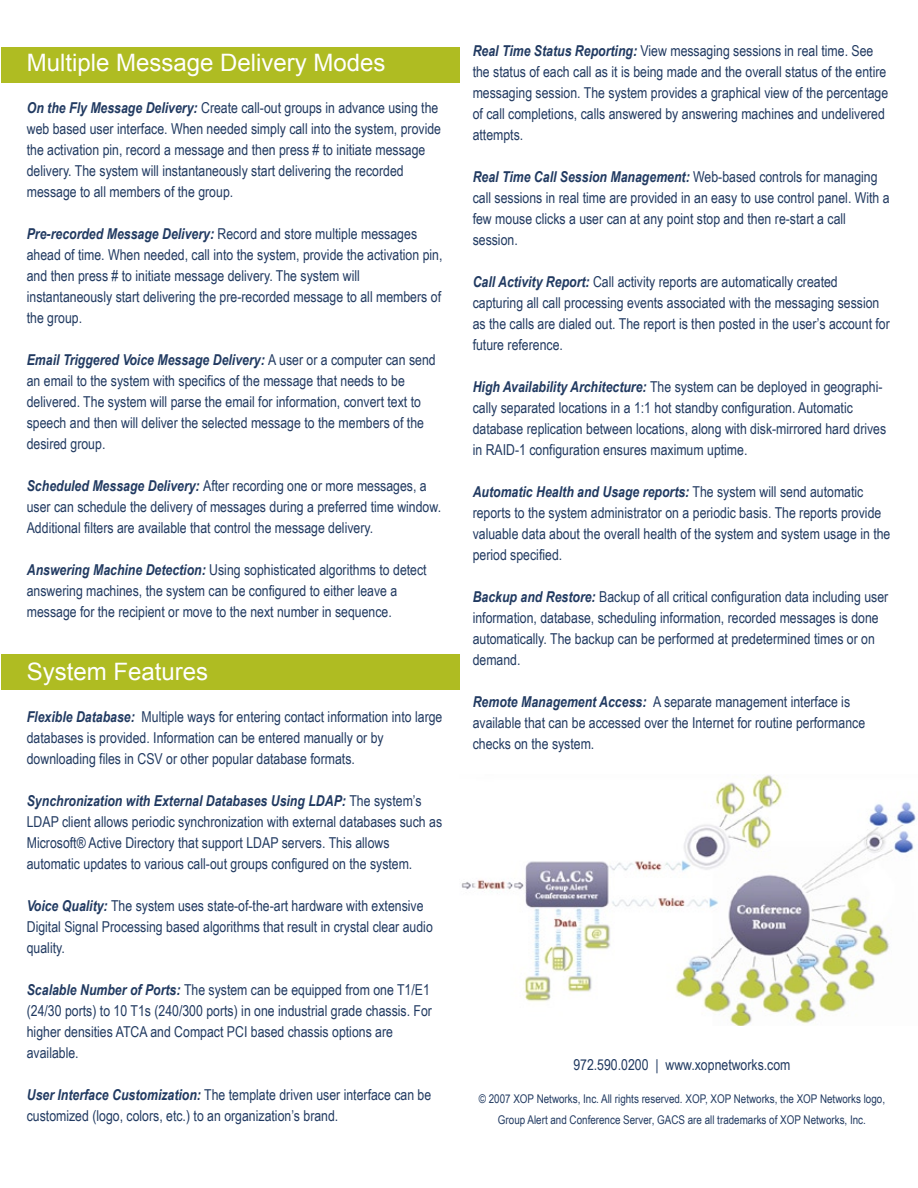
<style>
.page{position:relative;width:918px;height:1188px;background:#fff}
.page>*{position:absolute;margin:0;border:0;box-sizing:border-box;transform-origin:0 0}
.t1{font:24px "Arial";color:#fff}
.t2{font:15px/21px "Arial Narrow";color:#213a61}
.t3{font:12px/21px "Arial Narrow";color:#213a61;text-align:center}
.s1{font-weight:700;font-style:italic}
</style>
<div class="page">
<div style="left:1px;top:655px;width:459px;height:35px;background:#afbc22"></div>
<img style="left:461px;top:775px;width:455px;height:250px">
<div style="left:1px;top:47px;width:459px;height:35px;background:#afbc22"></div>
<h1 class="t1" style="left:27px;top:49px;width:360px">Multiple Message Delivery Modes</h1>
<p class="t2" style="left:27px;top:97px;width:416px"><span class="s1">On the Fly Message Delivery:</span> Create call-out groups in advance using the web based user interface. When needed simply call into the system, provide the activation pin, record a message and then press # to initiate message delivery. The system will instantaneously start delivering the recorded message to all members of the group.</p>
<p class="t2" style="left:27px;top:223px;width:417px"><span class="s1">Pre-recorded Message Delivery:</span> Record and store multiple messages ahead of time. When needed, call into the system, provide the activation pin, and then press # to initiate message delivery. The system will instantaneously start delivering the pre-recorded message to all members of the group.</p>
<p class="t2" style="left:27px;top:349px;width:410px"><span class="s1">Email Triggered Voice Message Delivery:</span> A user or a computer can send an email to the system with specifics of the message that needs to be delivered. The system will parse the email for information, convert text to speech and then will deliver the selected message to the members of the desired group.</p>
<p class="t2" style="left:27px;top:475px;width:416px"><span class="s1">Scheduled Message Delivery:</span> After recording one or more messages, a user can schedule the delivery of messages during a preferred time window.<br>Additional filters are available that control the message delivery.</p>
<p class="t2" style="left:27px;top:559px;width:401px"><span class="s1">Answering Machine Detection:</span> Using sophisticated algorithms to detect answering machines, the system can be configured to either leave a message for the recipient or move to the next number in sequence.</p>
<h1 class="t1" style="left:27px;top:658px;width:183px">System Features</h1>
<p class="t2" style="left:27px;top:706px;width:417px"><span class="s1">Flexible Database:</span> Multiple ways for entering contact information into large databases is provided. Information can be entered manually or by downloading files in CSV or other popular database formats.</p>
<p class="t2" style="left:27px;top:790px;width:417px"><span class="s1">Synchronization with External Databases Using LDAP:</span> The system’s LDAP client allows periodic synchronization with external databases such as Microsoft® Active Directory that support LDAP servers. This allows automatic updates to various call-out groups configured on the system.</p>
<p class="t2" style="left:27px;top:895px;width:408px"><span class="s1">Voice Quality:</span> The system uses state-of-the-art hardware with extensive<br>Digital Signal Processing based algorithms that result in crystal clear audio quality.</p>
<p class="t2" style="left:27px;top:979px;width:407px"><span class="s1">Scalable Number of Ports:</span> The system can be equipped from one T1/E1 (24/30 ports) to 10 T1s (240/300 ports) in one industrial grade chassis. For higher densities ATCA and Compact PCI based chassis options are available.</p>
<p class="t2" style="left:27px;top:1084px;width:406px"><span class="s1">User Interface Customization:</span> The template driven user interface can be customized (logo, colors, etc.) to an organization’s brand.</p>
<p class="t2" style="left:473px;top:40px;width:417px"><span class="s1">Real Time Status Reporting:</span> View messaging sessions in real time. See the status of each call as it is being made and the overall status of the entire messaging session. The system provides a graphical view of the percentage of call completions, calls answered by answering machines and undelivered attempts.</p>
<p class="t2" style="left:473px;top:166px;width:419px"><span class="s1">Real Time Call Session Management:</span> Web-based controls for managing call sessions in real time are provided in an easy to use control panel. With a few mouse clicks a user can at any point stop and then re-start a call session.</p>
<p class="t2" style="left:473px;top:271px;width:419px"><span class="s1">Call Activity Report:</span> Call activity reports are automatically created capturing all call processing events associated with the messaging session as the calls are dialed out. The report is then posted in the user’s account for future reference.</p>
<p class="t2" style="left:473px;top:376px;width:415px"><span class="s1">High Availability Architecture:</span> The system can be deployed in geographi&shy;cally separated locations in a 1:1 hot standby configuration. Automatic database replication between locations, along with disk-mirrored hard drives in RAID-1 configuration ensures maximum uptime.</p>
<p class="t2" style="left:473px;top:481px;width:419px"><span class="s1">Automatic Health and Usage reports:</span> The system will send automatic reports to the system administrator on a periodic basis. The reports provide valuable data about the overall health of the system and system usage in the period specified.</p>
<p class="t2" style="left:473px;top:586px;width:417px"><span class="s1">Backup and Restore:</span> Backup of all critical configuration data including user information, database, scheduling information, recorded messages is done automatically. The backup can be performed at predetermined times or on demand.</p>
<p class="t2" style="left:473px;top:691px;width:394px"><span class="s1">Remote Management Access:</span> A separate management interface is available that can be accessed over the Internet for routine performance checks on the system.</p>
<p class="t2" style="left:573px;top:1054px;width:219px">972.590.0200 | www.xopnetworks.com</p>
<p class="t3" style="left:479px;top:1088px;width:408px">© 2007 XOP Networks, Inc. All rights reserved. XOP, XOP Networks, the XOP Networks logo,<br>Group Alert and Conference Server, GACS are all trademarks of XOP Networks, Inc.</p>
</div>
